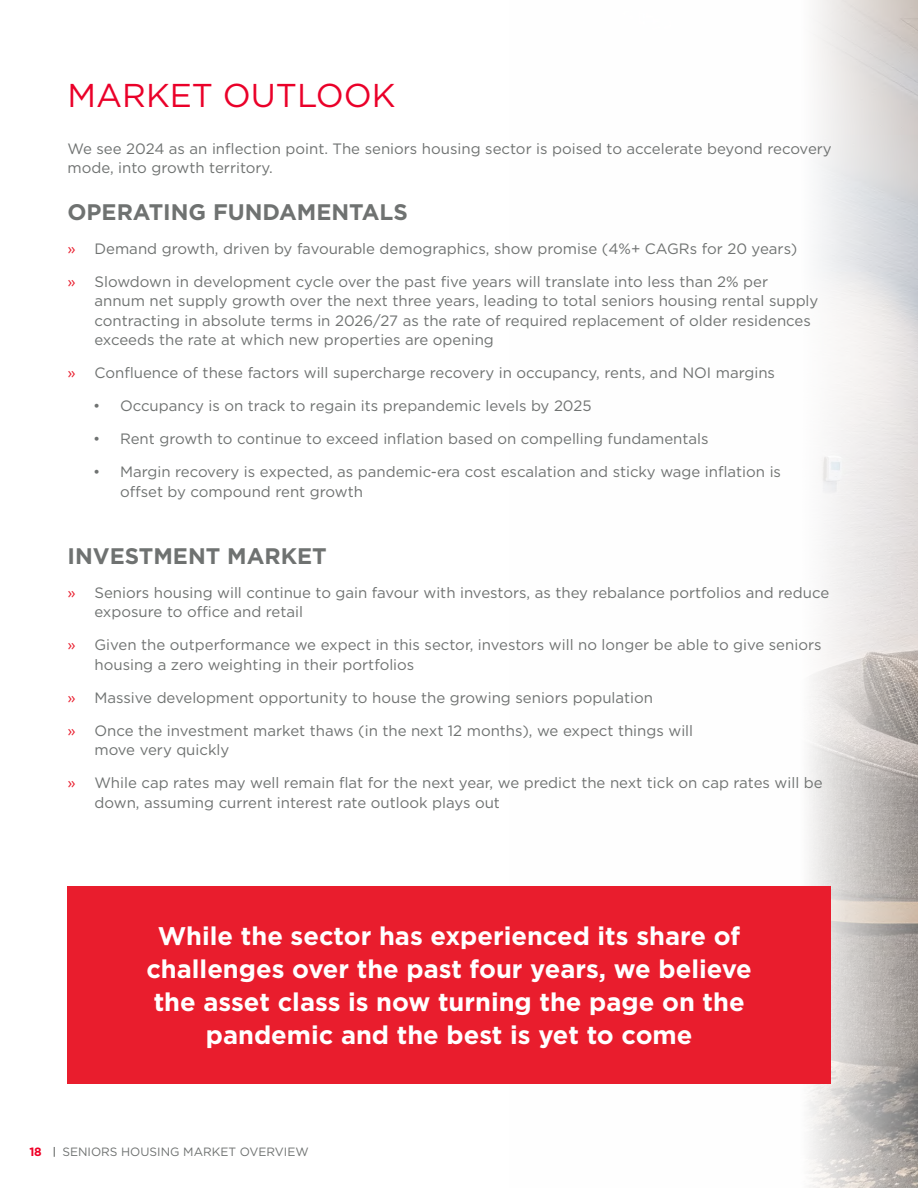
<style>
.page{position:relative;width:918px;height:1188px;background:#fff}
.page>*{position:absolute;margin:0;border:0;box-sizing:border-box;transform-origin:0 0}
.t1{font:33px "Gotham";color:#ea0029}
.Body{font:700 25.5px/33px "Gotham";color:#fff;text-align:center}
.t2{font:700 22.5px "Gotham";color:#6f7271}
.Body-2{font:15px/19.5px "Gotham";color:#6f7271}
.t3{font:12px "Gotham";color:#6f7271}
.t4{font:700 12px "Gotham";color:#ef0027}
.s1{color:#e91d2d}
.s2{font-style:inherit}
</style>
<div class="page">
<img style="left:808px;top:0;width:110px;height:1188px">
<div style="left:68px;top:886px;width:763px;height:198px;background:#e91d2d"></div>
<h1 class="t1" style="left:68px;top:75px;width:330px">MARKET OUTLOOK</h1>
<p class="Body-2" style="left:68px;top:139px;width:766px">We see 2024 as an inflection point. The seniors housing sector is poised to accelerate beyond recovery mode, into growth territory.</p>
<h2 class="t2" style="left:68px;top:197px;width:342px">OPERATING FUNDAMENTALS</h2>
<p class="Body-2" style="left:68px;top:238px;width:731px"><span class="s1">»</span> Demand growth, driven by favourable demographics, show promise (4%+ CAGRs for 20 years)</p>
<p class="Body-2" style="left:94px;top:271px;width:725px;text-indent:-27px"><span class="s1">»</span> Slowdown in development cycle over the past five years will translate into less than 2% per annum net supply growth over the next three years, leading to total seniors housing rental supply contracting in absolute terms in 2026/27 as the rate of required replacement of older residences exceeds the rate at which new properties are opening</p>
<p class="Body-2" style="left:68px;top:363px;width:709px"><span class="s1">»</span> Confluence of these factors will supercharge recovery in occupancy, rents, and NOI margins</p>
<p class="Body-2" style="left:93px;top:396px;width:500px">• Occupancy is on track to regain its prepandemic levels by 2025</p>
<p class="Body-2" style="left:93px;top:429px;width:617px">• Rent growth to continue to exceed inflation based on compelling fundamentals</p>
<p class="Body-2" style="left:120px;top:462px;width:663px;text-indent:-27px">• Margin recovery is expected, as pandemic-era cost escalation and sticky wage inflation is offset by compound rent growth</p>
<h2 class="t2" style="left:68px;top:541px;width:261px">INVESTMENT MARKET</h2>
<p class="Body-2" style="left:94px;top:583px;width:736px;text-indent:-27px"><span class="s1">»</span> Seniors housing will continue to gain favour with investors, as they rebalance portfolios and reduce exposure to office and retail</p>
<p class="Body-2" style="left:94px;top:635px;width:729px;text-indent:-27px"><span class="s1">»</span> Given the outperformance we expect in this sector, investors will no longer be able to give seniors housing a zero weighting in their portfolios</p>
<p class="Body-2" style="left:68px;top:688px;width:587px"><span class="s1">»</span> Massive development opportunity to house the growing seniors population</p>
<p class="Body-2" style="left:94px;top:721px;width:600px;text-indent:-27px"><span class="s1">»</span> Once the investment market thaws (in the next 12 months), we expect things will move very quickly</p>
<p class="Body-2" style="left:94px;top:773px;width:730px;text-indent:-27px"><span class="s1">»</span> While cap rates may well remain flat for the next year, we predict the next tick on cap rates will be down, assuming current interest rate outlook plays out</p>
<p class="Body" style="left:146px;top:920px;width:607px">While the sector has experienced its share of challenges over the past four years, we believe the asset class is now turning the page on the pandemic and the best is yet to come</p>
<p class="t4" style="left:30px;top:1143px;width:14px">18</p>
<p class="t3" style="left:62px;top:1144px;width:248px"><span class="s2">S</span>ENIORS HOUSING MARKET OVERVIEW</p>
</div>
